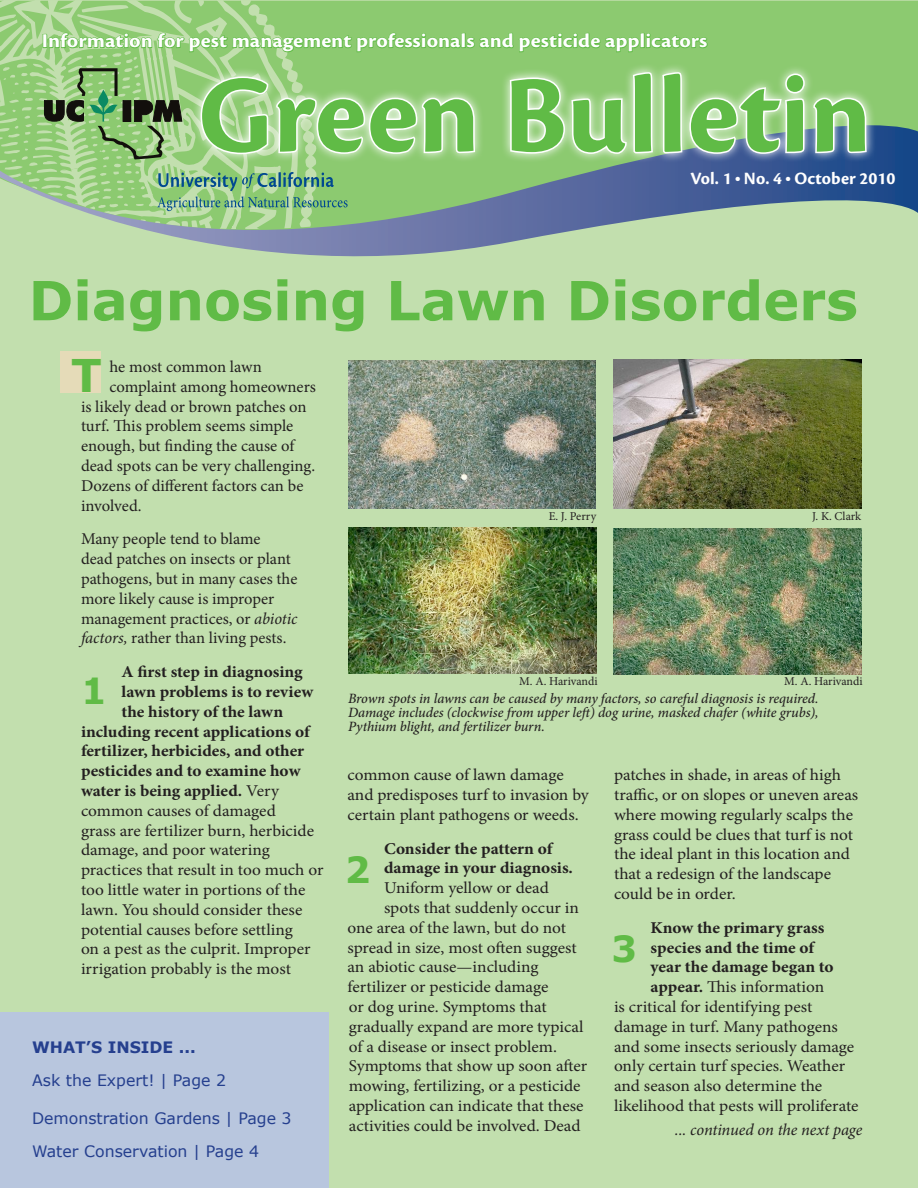
<style>
.page{position:relative;width:918px;height:1188px;background:#c2dfae}
.page>*{position:absolute;margin:0;border:0;box-sizing:border-box;transform-origin:0 0}
.t1{font:700 114px "Cronos Pro";color:#60bb46}
.Head_1{font:700 54px "Verdana";color:#60bb46}
.t2{font:700 45px "Verdana";color:#60bb46}
.t3{font:700 36px "Verdana";color:#60bb46}
.t4{font:700 20.25px "Cronos Pro";letter-spacing:.005em;color:#fff;scale:1.1 1}
.t5{font:700 18px "Cronos Pro";letter-spacing:.005em;color:#fff}
.Body_text{font:16.5px/19.8px "Minion Pro";color:#231f20;scale:1.05 1}
.Body_text-2{font:16.5px/19.8px "Minion Pro";color:#231f20}
.Body_text-3{font:700 16.5px "Minion Pro";color:#231f20;scale:1.05 1}
.Jump_to_tag{font:italic 16.5px "Minion Pro";letter-spacing:-.005em;color:#231f20}
.t6{font:15.75px "Verdana";color:#253f8e}
.t7{font:700 15.75px "Verdana";color:#253f8e}
.Cutlines{font:italic 500 14.25px/14.2px "Minion Pro";letter-spacing:-.01em;color:#231f20;text-align:justify}
.Photo_credit{font:12px "Minion Pro";letter-spacing:-.005em;color:#231f20}
.t8{font:6px "Zapf Dingbats ITC";color:#fff}
.s1{font-style:italic}
.s2{font-weight:400}
.s3{font-weight:700}
</style>
<div class="page">
<div style="left:806px;top:1px;width:112px;height:124px;background:#8cca70"></div>
<svg style="left:0;top:125px;width:918px;height:169px;background:#acc9aa"></svg>
<svg style="left:806px;top:62px;width:70px;height:101px;background:#7ab07d"></svg>
<svg style="left:812px;top:96px;width:56px;height:59px"></svg>
<svg style="left:0;top:0;width:806px;height:238px;background:#9ac491"></svg>
<div style="left:0;top:1012px;width:328px;height:176px;background:#b8c6de"></div>
<div style="left:60px;top:351px;width:41px;height:41px;background:#e5dbb8"></div>
<img style="left:348px;top:360px;width:248px;height:148px">
<img style="left:614px;top:360px;width:248px;height:148px">
<img style="left:614px;top:528px;width:248px;height:147px">
<img style="left:348px;top:527px;width:249px;height:146px">
<p class="t4" style="left:42px;top:29px;width:607px">Information for pest management professionals and pesticide applicators</p>
<p class="t1" style="left:198px;top:50px;width:675px">Green Bulletin</p>
<p class="t5" style="left:794px;top:168px;width:103px">October 2010</p>
<p class="t5" style="left:691px;top:168px;width:93px">Vol. 1 ● No. 4</p>
<p class="t8" style="left:786px;top:176px;width:6px">●</p>
<p class="Head_1" style="left:28px;top:266px;width:831px">Diagnosing Lawn Disorders</p>
<p class="t2" style="left:71px;top:347px;width:32px">T</p>
<p class="Body_text-2" style="left:110px;top:357px;width:154px">he most common lawn</p>
<p class="Body_text-2" style="left:110px;top:377px;width:208px">complaint among homeowners</p>
<p class="Body_text-2" style="left:81px;top:397px;width:227px">is likely dead or brown patches on</p>
<p class="Body_text-2" style="left:81px;top:416px;width:214px">turf. This problem seems simple</p>
<p class="Body_text-2" style="left:81px;top:436px;width:215px">enough, but finding the cause of</p>
<p class="Body_text-2" style="left:81px;top:456px;width:236px">dead spots can be very challenging.</p>
<p class="Body_text-2" style="left:81px;top:476px;width:224px">Dozens of different factors can be</p>
<p class="Body_text-2" style="left:81px;top:496px;width:62px">involved.</p>
<p class="Body_text-2" style="left:81px;top:529px;width:218px">Many people tend to blame<br>dead patches on insects or plant pathogens, but in many cases the more likely cause is improper management practices, or <span class="s1">abiotic factors,</span> rather than living pests.</p>
<p class="Body_text-3" style="left:122px;top:660px;width:174px">A first step in diagnosing</p>
<p class="Body_text-3" style="left:122px;top:680px;width:184px">lawn problems is to review</p>
<p class="Body_text-3" style="left:122px;top:700px;width:155px">the history of the lawn</p>
<p class="Body_text-3" style="left:81px;top:720px;width:219px">including recent applications of</p>
<p class="Body_text-3" style="left:81px;top:740px;width:214px">fertilizer, herbicides, and other</p>
<p class="Body_text-3" style="left:81px;top:759px;width:211px">pesticides and to examine how</p>
<p class="Body_text-3" style="left:81px;top:779px;width:190px">water is being applied. <span class="s2">Very</span></p>
<p class="Body_text" style="left:81px;top:801px;width:187px">common causes of damaged</p>
<p class="Body_text" style="left:81px;top:821px;width:224px">grass are fertilizer burn, herbicide</p>
<p class="Body_text" style="left:81px;top:840px;width:181px">damage, and poor watering</p>
<p class="Body_text" style="left:81px;top:860px;width:232px">practices that result in too much or</p>
<p class="Body_text" style="left:81px;top:880px;width:215px">too little water in portions of the</p>
<p class="Body_text" style="left:81px;top:900px;width:212px">lawn. You should consider these</p>
<p class="Body_text" style="left:81px;top:920px;width:203px">potential causes before settling</p>
<p class="Body_text" style="left:81px;top:939px;width:220px">on a pest as the culprit. Improper</p>
<p class="Body_text" style="left:81px;top:959px;width:202px">irrigation probably is the most</p>
<p class="t3" style="left:81px;top:668px;width:27px">1</p>
<p class="t7" style="left:32px;top:1037px;width:165px">WHAT’S INSIDE ...</p>
<p class="t6" style="left:32px;top:1071px;width:196px">Ask the Expert! | Page 2</p>
<p class="t6" style="left:32px;top:1108px;width:261px">Demonstration Gardens | Page 3</p>
<p class="t6" style="left:32px;top:1142px;width:229px">Water Conservation | Page 4</p>
<p class="Photo_credit" style="left:549px;top:508px;width:49px">E. J. Perry</p>
<p class="Photo_credit" style="left:812px;top:508px;width:51px">J. K. Clark</p>
<p class="Photo_credit" style="left:519px;top:673px;width:80px">M. A. Harivandi</p>
<p class="Photo_credit" style="left:784px;top:673px;width:80px">M. A. Harivandi</p>
<p class="Cutlines" style="left:348px;top:691px;width:472px">Brown spots in lawns can be caused by many factors, so careful diagnosis is required.<br>Damage includes (clockwise from upper left) dog urine, masked chafer (white grubs), Pythium blight, and fertilizer burn.</p>
<p class="Body_text" style="left:348px;top:765px;width:231px">common cause of lawn damage and predisposes turf to invasion by certain plant pathogens or weeds.</p>
<p class="Body_text-3" style="left:384px;top:837px;width:162px">Consider the pattern of</p>
<p class="Body_text-3" style="left:384px;top:857px;width:182px">damage in your diagnosis.</p>
<p class="Body_text" style="left:384px;top:878px;width:159px">Uniform yellow or dead</p>
<p class="Body_text" style="left:384px;top:898px;width:187px">spots that suddenly occur in</p>
<p class="Body_text" style="left:348px;top:918px;width:210px">one area of the lawn, but do not</p>
<p class="Body_text" style="left:348px;top:938px;width:220px">spread in size, most often suggest</p>
<p class="Body_text" style="left:348px;top:957px;width:183px">an abiotic cause—including</p>
<p class="Body_text" style="left:348px;top:977px;width:193px">fertilizer or pesticide damage</p>
<p class="Body_text" style="left:349px;top:997px;width:190px">or dog urine. Symptoms that</p>
<p class="Body_text" style="left:349px;top:1017px;width:225px">gradually expand are more typical</p>
<p class="Body_text" style="left:349px;top:1037px;width:200px">of a disease or insect problem.</p>
<p class="Body_text" style="left:349px;top:1056px;width:229px">Symptoms that show up soon after</p>
<p class="Body_text" style="left:349px;top:1076px;width:222px">mowing, fertilizing, or a pesticide</p>
<p class="Body_text" style="left:349px;top:1096px;width:225px">application can indicate that these</p>
<p class="Body_text" style="left:349px;top:1116px;width:222px">activities could be involved. Dead</p>
<p class="t3" style="left:345px;top:846px;width:27px">2</p>
<p class="Body_text" style="left:614px;top:765px;width:234px">patches in shade, in areas of high traffic, or on slopes or uneven areas where mowing regularly scalps the grass could be clues that turf is not the ideal plant in this location and that a redesign of the landscape could be in order.</p>
<p class="Body_text-3" style="left:651px;top:916px;width:167px">Know the primary grass</p>
<p class="Body_text-3" style="left:651px;top:936px;width:157px">species and the time of</p>
<p class="Body_text-3" style="left:651px;top:956px;width:176px">year the damage began to</p>
<p class="Body_text" style="left:651px;top:977px;width:167px"><span class="s3">appear.</span> This information</p>
<p class="Body_text" style="left:614px;top:997px;width:191px">is critical for identifying pest</p>
<p class="Body_text" style="left:614px;top:1017px;width:215px">damage in turf. Many pathogens</p>
<p class="Body_text" style="left:614px;top:1037px;width:230px">and some insects seriously damage</p>
<p class="Body_text" style="left:614px;top:1056px;width:222px">only certain turf species. Weather</p>
<p class="Body_text" style="left:614px;top:1076px;width:200px">and season also determine the</p>
<p class="Body_text" style="left:614px;top:1096px;width:234px">likelihood that pests will proliferate</p>
<p class="t3" style="left:611px;top:926px;width:27px">3</p>
<p class="Jump_to_tag" style="left:675px;top:1119px;width:189px">... continued on the next page</p>
</div>
